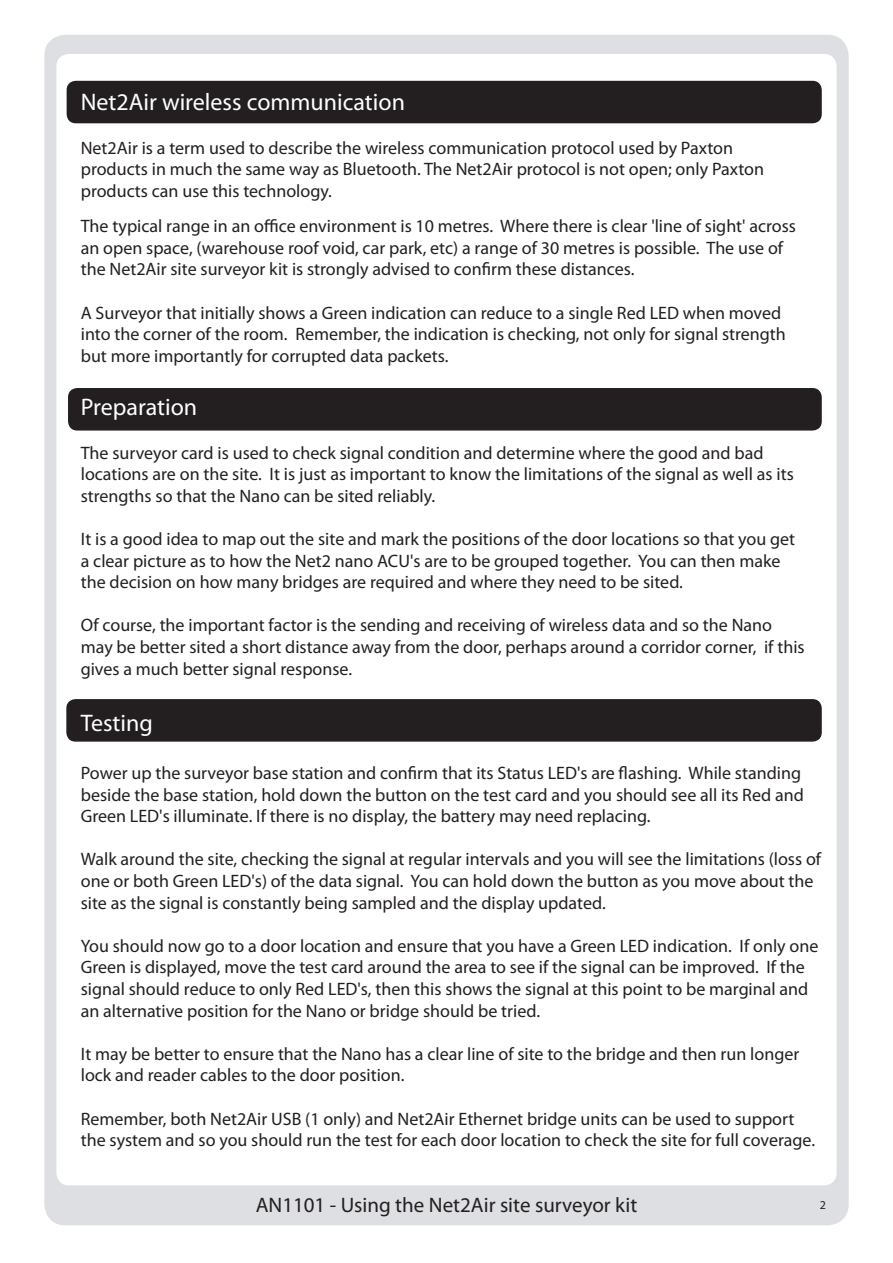
<style>
.page{position:relative;width:893px;height:1263px;background:#fff}
.page>*{position:absolute;margin:0;border:0;box-sizing:border-box;transform-origin:0 0}
.Section_title{font:24px "Myriad Pro";color:#fff}
.t1{font:21px "Myriad Pro";color:#231f20}
.Text_-_12pt{font:18px/21.6px "Myriad Pro";color:#231f20}
.Text_-_9pt{font:12px "Myriad Pro";color:#231f20}
</style>
<div class="page">
<div style="left:44px;top:35px;width:805px;height:1190px;background:#dddfe3;border-radius:21px"></div>
<div style="left:56px;top:54px;width:781px;height:1131px;background:#fff;border-radius:12px"></div>
<div style="left:67px;top:82px;width:754px;height:41px;background:#231f20;border-radius:9px"></div>
<div style="left:67px;top:81px;width:755px;height:42px;border:2px solid #231f20;border-radius:9px"></div>
<div style="left:69px;top:389px;width:752px;height:41px;background:#231f20;border-radius:9px"></div>
<div style="left:68px;top:388px;width:754px;height:43px;border:2px solid #231f20;border-radius:9px"></div>
<div style="left:67px;top:700px;width:754px;height:41px;background:#231f20;border-radius:9px"></div>
<div style="left:66px;top:699px;width:756px;height:43px;border:2px solid #231f20;border-radius:9px"></div>
<p class="Section_title" style="left:81px;top:87px;width:326px">Net2Air wireless communication</p>
<p class="Text_-_12pt" style="left:81px;top:137px;width:685px">Net2Air is a term used to describe the wireless communication protocol used by Paxton products in much the same way as Bluetooth. The Net2Air protocol is not open; only Paxton products can use this technology.</p>
<p class="Text_-_12pt" style="left:81px;top:215px;width:717px">The typical range in an office environment is 10 metres. Where there is clear 'line of sight' across an open space, (warehouse roof void, car park, etc) a range of 30 metres is possible. The use of the Net2Air site surveyor kit is strongly advised to confirm these distances.</p>
<p class="Text_-_12pt" style="left:81px;top:301px;width:707px">A Surveyor that initially shows a Green indication can reduce to a single Red LED when moved into the corner of the room. Remember, the indication is checking, not only for signal strength but more importantly for corrupted data packets.</p>
<p class="Section_title" style="left:81px;top:392px;width:118px">Preparation</p>
<p class="Text_-_12pt" style="left:81px;top:441px;width:714px">The surveyor card is used to check signal condition and determine where the good and bad locations are on the site. It is just as important to know the limitations of the signal as well as its strengths so that the Nano can be sited reliably.</p>
<p class="Text_-_12pt" style="left:81px;top:528px;width:716px">It is a good idea to map out the site and mark the positions of the door locations so that you get a clear picture as to how the Net2 nano ACU's are to be grouped together. You can then make the decision on how many bridges are required and where they need to be sited.</p>
<p class="Text_-_12pt" style="left:81px;top:614px;width:725px">Of course, the important factor is the sending and receiving of wireless data and so the Nano may be better sited a short distance away from the door, perhaps around a corridor corner, if this gives a much better signal response.</p>
<p class="Section_title" style="left:81px;top:708px;width:74px">Testing</p>
<p class="Text_-_12pt" style="left:81px;top:762px;width:724px">Power up the surveyor base station and confirm that its Status LED's are flashing. While standing beside the base station, hold down the button on the test card and you should see all its Red and<br>Green LED's illuminate. If there is no display, the battery may need replacing.</p>
<p class="Text_-_12pt" style="left:81px;top:848px;width:742px">Walk around the site, checking the signal at regular intervals and you will see the limitations (loss of one or both Green LED's) of the data signal. You can hold down the button as you move about the site as the signal is constantly being sampled and the display updated.</p>
<p class="Text_-_12pt" style="left:81px;top:935px;width:739px">You should now go to a door location and ensure that you have a Green LED indication. If only one Green is displayed, move the test card around the area to see if the signal can be improved. If the signal should reduce to only Red LED's, then this shows the signal at this point to be marginal and an alternative position for the Nano or bridge should be tried.</p>
<p class="Text_-_12pt" style="left:81px;top:1043px;width:720px">It may be better to ensure that the Nano has a clear line of site to the bridge and then run longer lock and reader cables to the door position.</p>
<p class="Text_-_12pt" style="left:81px;top:1107px;width:736px">Remember, both Net2Air USB (1 only) and Net2Air Ethernet bridge units can be used to support the system and so you should run the test for each door location to check the site for full coverage.</p>
<p class="t1" style="left:256px;top:1192px;width:383px">AN1101 - Using the Net2Air site surveyor kit</p>
<p class="Text_-_9pt" style="left:820px;top:1197px;width:8px">2</p>
</div>
